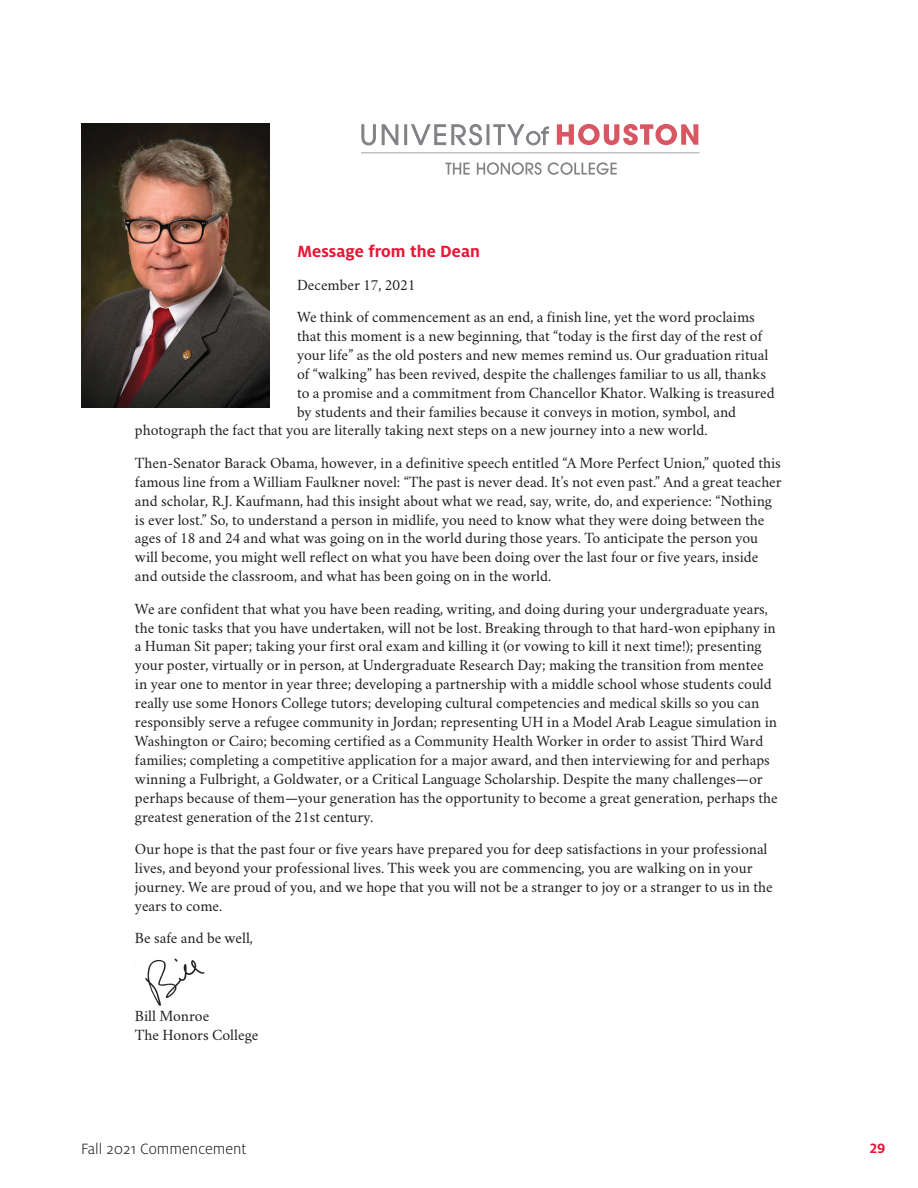
<style>
.page{position:relative;width:918px;height:1188px;background:#fff}
.page>*{position:absolute;margin:0;border:0;box-sizing:border-box;transform-origin:0 0}
.t1{font:700 18px "Milo OT";color:#e51836}
.t2{font:300 16.5px "Milo OT";color:#231f20}
.t3{font:15.75px/18.9px "Crimson";color:#231f20}
.t4{font:700 15px "Milo OT";color:#e51836}
</style>
<div class="page">
<svg style="left:445px;top:163px;width:25px;height:12px"></svg>
<svg style="left:477px;top:162px;width:65px;height:13px"></svg>
<svg style="left:548px;top:162px;width:69px;height:13px"></svg>
<hr style="left:361px;top:152px;width:338px;height:1px;background:#bcbdc0">
<svg style="left:361px;top:124px;width:15px;height:22px"></svg>
<svg style="left:382px;top:124px;width:16px;height:21px"></svg>
<div style="left:404px;top:125px;width:3px;height:20px;border:1px solid #808285"></div>
<svg style="left:411px;top:124px;width:71px;height:22px"></svg>
<div style="left:487px;top:125px;width:2px;height:20px;border:1px solid #808285"></div>
<svg style="left:493px;top:124px;width:56px;height:21px"></svg>
<svg style="left:557px;top:124px;width:141px;height:21px"></svg>
<img style="left:145px;top:958px;width:60px;height:48px">
<img style="left:81px;top:124px;width:189px;height:283px">
<p class="t1" style="left:297px;top:241px;width:184px">Message from the Dean</p>
<p class="t3" style="left:297px;top:266px;width:459px;line-height:32.4px">December 17, 2021<br>We think of commencement as an end, a finish line, yet the word proclaims</p>
<p class="t3" style="left:297px;top:324px;width:467px">that this moment is a new beginning, that “today is the first day of the rest of</p>
<p class="t3" style="left:297px;top:343px;width:473px">your life” as the old posters and new memes remind us. Our graduation ritual</p>
<p class="t3" style="left:297px;top:362px;width:471px">of “walking” has been revived, despite the challenges familiar to us all, thanks</p>
<p class="t3" style="left:297px;top:381px;width:479px">to a promise and a commitment from Chancellor Khator. Walking is treasured</p>
<p class="t3" style="left:297px;top:400px;width:441px">by students and their families because it conveys in motion, symbol, and</p>
<p class="t3" style="left:135px;top:419px;width:574px">photograph the fact that you are literally taking next steps on a new journey into a new world.</p>
<p class="t3" style="left:135px;top:451px;width:648px">Then-Senator Barack Obama, however, in a definitive speech entitled “A More Perfect Union,” quoted this famous line from a William Faulkner novel: “The past is never dead. It’s not even past.” And a great teacher and scholar, R.J. Kaufmann, had this insight about what we read, say, write, do, and experience: “Nothing is ever lost.” So, to understand a person in midlife, you need to know what they were doing between the ages of 18 and 24 and what was going on in the world during those years. To anticipate the person you will become, you might well reflect on what you have been doing over the last four or five years, inside and outside the classroom, and what has been going on in the world.</p>
<p class="t3" style="left:135px;top:597px;width:644px">We are confident that what you have been reading, writing, and doing during your undergraduate years, the tonic tasks that you have undertaken, will not be lost. Breaking through to that hard-won epiphany in a Human Sit paper; taking your first oral exam and killing it (or vowing to kill it next time!); presenting your poster, virtually or in person, at Undergraduate Research Day; making the transition from mentee in year one to mentor in year three; developing a partnership with a middle school whose students could really use some Honors College tutors; developing cultural competencies and medical skills so you can responsibly serve a refugee community in Jordan; representing UH in a Model Arab League simulation in Washington or Cairo; becoming certified as a Community Health Worker in order to assist Third Ward families; completing a competitive application for a major award, and then interviewing for and perhaps winning a Fulbright, a Goldwater, or a Critical Language Scholarship. Despite the many challenges—or perhaps because of them—your generation has the opportunity to become a great generation, perhaps the greatest generation of the 21st century.</p>
<p class="t3" style="left:135px;top:837px;width:639px">Our hope is that the past four or five years have prepared you for deep satisfactions in your professional lives, and beyond your professional lives. This week you are commencing, you are walking on in your journey. We are proud of you, and we hope that you will not be a stranger to joy or a stranger to us in the years to come.</p>
<p class="t3" style="left:135px;top:927px;width:120px">Be safe and be well,</p>
<p class="t3" style="left:135px;top:1005px;width:125px">Bill Monroe<br>The Honors College</p>
<p class="t2" style="left:81px;top:1140px;width:167px">Fall 2021 Commencement</p>
<p class="t4" style="left:870px;top:1140px;width:17px">29</p>
</div>
